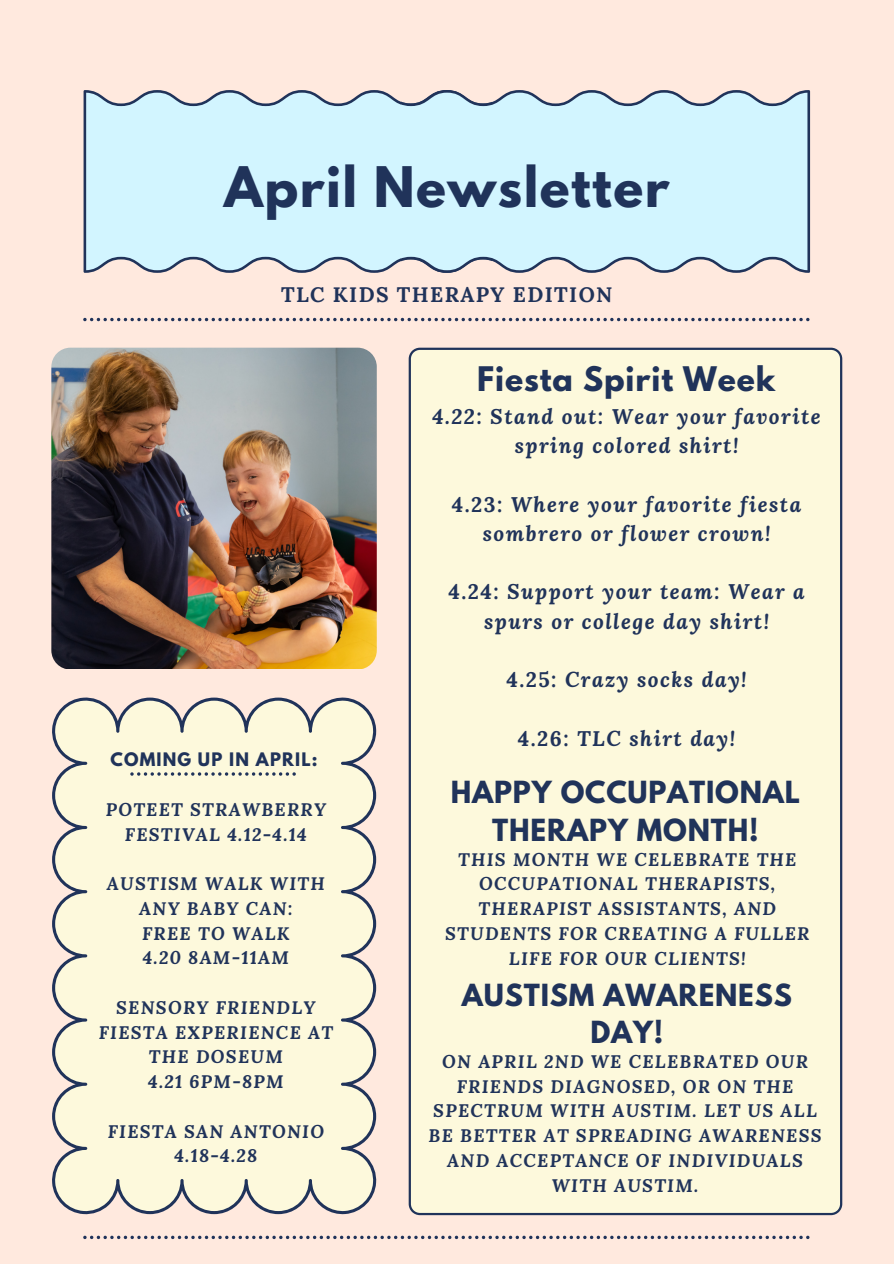
<style>
.page{position:relative;width:894px;height:1264px;background:#fff}
.page>*{position:absolute;margin:0;border:0;box-sizing:border-box;transform-origin:0 0}
.t1{font:700 49.5px "League Spartan";letter-spacing:.03em;color:#20335a}
.t2{font:700 30px "League Spartan";letter-spacing:.03em;color:#20335a}
.t3{font:700 27px/37.2px "League Spartan";letter-spacing:.03em;color:#20335a;text-align:center}
.t4{font:italic 700 21px/29.2px "Lora";letter-spacing:.07em;color:#20335a;text-align:center}
.t5{font:700 21px "Lora";letter-spacing:.065em;color:#20335a}
.t6{font:italic 700 18px/24.8px "Lora";letter-spacing:.07em;color:#20335a;text-align:center}
.t7{font:700 16.5px "League Spartan";letter-spacing:.07em;color:#20335a}
.s1{font-style:normal}
</style>
<div class="page">
<div style="left:0;top:0;width:893px;height:1263px;background:#ffe9de"></div>
<svg style="left:83px;top:90px;width:318px;height:182px;background:#ceecf6"></svg>
<svg style="left:401px;top:90px;width:408px;height:182px;background:#cfeef7"></svg>
<svg style="left:52px;top:697px;width:324px;height:518px;fill:#fdf9dc"></svg>
<div style="left:408px;top:348px;width:433px;height:867px;background:#fdf9dc"></div>
<svg style="left:83px;top:318px;width:726px;height:3px"></svg>
<svg style="left:83px;top:1235px;width:726px;height:3px"></svg>
<svg style="left:130px;top:772px;width:166px;height:3px"></svg>
<img style="left:51px;top:348px;width:325px;height:320px">
<p class="t1" style="left:224px;top:163px;width:446px">April Newsletter</p>
<p class="t5" style="left:281px;top:281px;width:333px">TLC KIDS THERAPY EDITION</p>
<p class="t7" style="left:110px;top:751px;width:208px">COMING UP IN APRIL:</p>
<h1 class="t6" style="left:106px;top:796px;width:222px">POTEET STRAWBERRY<br>FESTIVAL 4.12-4.14</h1>
<h5 class="t6" style="left:107px;top:870px;width:219px">AUSTISM WALK WITH<br>ANY BABY CAN:</h5>
<p class="t6" style="left:142px;top:920px;width:149px">FREE TO WALK</p>
<p class="t6" style="left:143px;top:945px;width:148px">4.20 8AM-11AM</p>
<p class="t6" style="left:99px;top:994px;width:236px">SENSORY FRIENDLY<br>FIESTA EXPERIENCE AT<br>THE DOSEUM</p>
<p class="t6" style="left:148px;top:1068px;width:137px">4.21 6PM-8PM</p>
<p class="t6" style="left:108px;top:1118px;width:218px">FIESTA SAN ANTONIO</p>
<p class="t6" style="left:174px;top:1143px;width:84px">4.18-4.28</p>
<h6 class="t2" style="left:477px;top:364px;width:299px">Fiesta Spirit Week</h6>
<h6 class="t4" style="left:432px;top:401px;width:389px">4.22: Stand out: Wear your favorite spring colored shirt!</h6>
<h6 class="t4" style="left:452px;top:489px;width:350px"><span class="s1">4.23:</span> Where your favorite fiesta sombrero or flower crown!</h6>
<h6 class="t4" style="left:448px;top:577px;width:358px"><span class="s1">4.24:</span> Support your team: Wear a spurs or college day shirt!</h6>
<h6 class="t4" style="left:506px;top:664px;width:241px"><span class="s1">4.25:</span> Crazy socks day!</h6>
<h4 class="t4" style="left:517px;top:723px;width:219px"><span class="s1">4.26:</span> TLC shirt day!</h4>
<p class="t3" style="left:450px;top:777px;width:351px">HAPPY OCCUPATIONAL<br>THERAPY MONTH!</p>
<p class="t6" style="left:445px;top:846px;width:365px">THIS MONTH WE CELEBRATE THE<br>OCCUPATIONAL THERAPISTS,<br>THERAPIST ASSISTANTS, AND<br>STUDENTS FOR CREATING A FULLER<br>LIFE FOR OUR CLIENTS!</p>
<p class="t3" style="left:462px;top:979px;width:331px">AUSTISM AWARENESS<br>DAY!</p>
<h3 class="t6" style="left:428px;top:1048px;width:394px">ON APRIL 2ND WE CELEBRATED OUR<br>FRIENDS DIAGNOSED, OR ON THE<br>SPECTRUM WITH AUSTIM. LET US ALL<br>BE BETTER AT SPREADING AWARENESS<br>AND ACCEPTANCE OF INDIVIDUALS<br>WITH AUSTIM.</h3>
</div>
